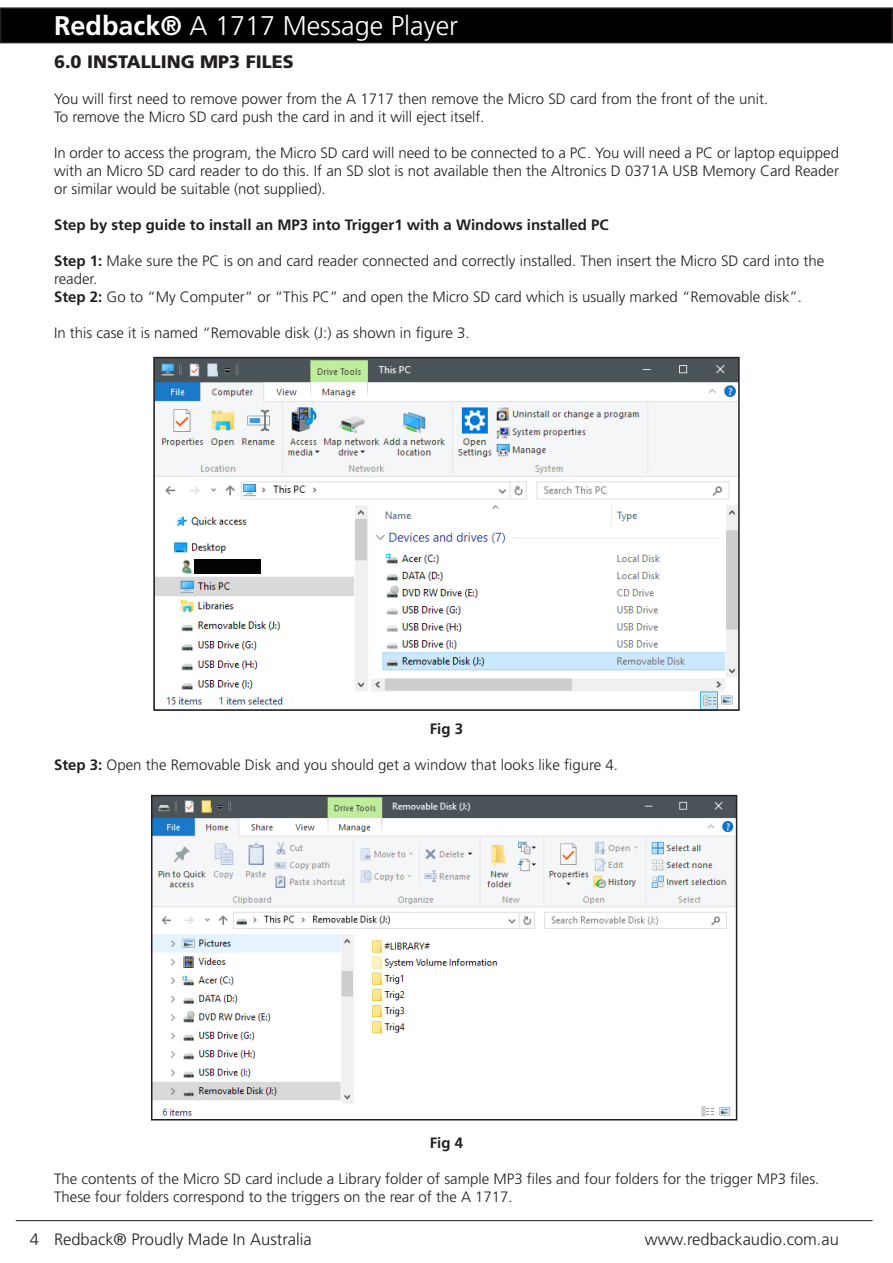
<style>
.page{position:relative;width:893px;height:1263px;background:#fff}
.page>*{position:absolute;margin:0;border:0;box-sizing:border-box;transform-origin:0 0}
.t1{font:300 27px "Frutiger LT Std";color:#fff}
.Level_2{font:900 18px "Frutiger LT Std";color:#231f20}
.t2{font:300 16.5px "Frutiger LT Std";color:#231f20}
.Level_2-2{font:300 15px/18px "Frutiger LT Std";color:#231f20;text-align:justify}
.Level_2-3{font:700 15px "Frutiger LT Std";color:#231f20}
.s1{font-weight:700}
</style>
<div class="page">
<div style="left:1px;top:8px;width:891px;height:35px;background:#000"></div>
<div style="left:0;top:7px;width:893px;height:36px;border:2px solid #231f20"></div>
<hr style="left:16px;top:1220px;width:857px;height:1px;background:#231f20">
<img style="left:154px;top:798px;width:580px;height:319px">
<div style="left:151px;top:795px;width:586px;height:325px;border:2px solid #231f20"></div>
<img style="left:156px;top:360px;width:581px;height:348px">
<img style="left:195px;top:559px;width:66px;height:15px">
<div style="left:153px;top:357px;width:587px;height:354px;border:2px solid #231f20"></div>
<h1 class="t1" style="left:54px;top:11px;width:406px"><span class="s1">Redback®</span> A 1717 Message Player</h1>
<p class="Level_2" style="left:54px;top:50px;width:241px">6.0 INSTALLING MP3 FILES</p>
<p class="Level_2-2" style="left:54px;top:90px;width:716px">You will first need to remove power from the A 1717 then remove the Micro SD card from the front of the unit.</p>
<p class="Level_2-2" style="left:54px;top:108px;width:432px">To remove the Micro SD card push the card in and it will eject itself.</p>
<p class="Level_2-2" style="left:54px;top:144px;width:786px">In order to access the program, the Micro SD card will need to be connected to a PC. You will need a PC or laptop equipped with an Micro SD card reader to do this. If an SD slot is not available then the Altronics D 0371A USB Memory Card Reader or similar would be suitable (not supplied).</p>
<p class="Level_2-3" style="left:54px;top:215px;width:556px">Step by step guide to install an MP3 into Trigger1 with a Windows installed PC</p>
<p class="Level_2-2" style="left:54px;top:252px;width:772px"><span class="s1">Step 1:</span> Make sure the PC is on and card reader connected and correctly installed. Then insert the Micro SD card into the reader.</p>
<p class="Level_2-2" style="left:54px;top:288px;width:749px"><span class="s1">Step 2:</span> Go to “My Computer” or “This PC” and open the Micro SD card which is usually marked “Removable disk”.</p>
<p class="Level_2-2" style="left:54px;top:324px;width:417px">In this case it is named “Removable disk (J:) as shown in figure 3.</p>
<p class="Level_2-3" style="left:430px;top:719px;width:35px">Fig 3</p>
<p class="Level_2-2" style="left:54px;top:756px;width:566px"><span class="s1">Step 3:</span> Open the Removable Disk and you should get a window that looks like figure 4.</p>
<p class="Level_2-3" style="left:430px;top:1133px;width:35px">Fig 4</p>
<p class="Level_2-2" style="left:54px;top:1170px;width:767px">The contents of the Micro SD card include a Library folder of sample MP3 files and four folders for the trigger MP3 files.</p>
<p class="Level_2-2" style="left:54px;top:1188px;width:460px">These four folders correspond to the triggers on the rear of the A 1717.</p>
<p class="t2" style="left:30px;top:1229px;width:283px">4 Redback® Proudly Made In Australia</p>
<p class="t2" style="left:645px;top:1229px;width:196px">www.redbackaudio.com.au</p>
</div>
